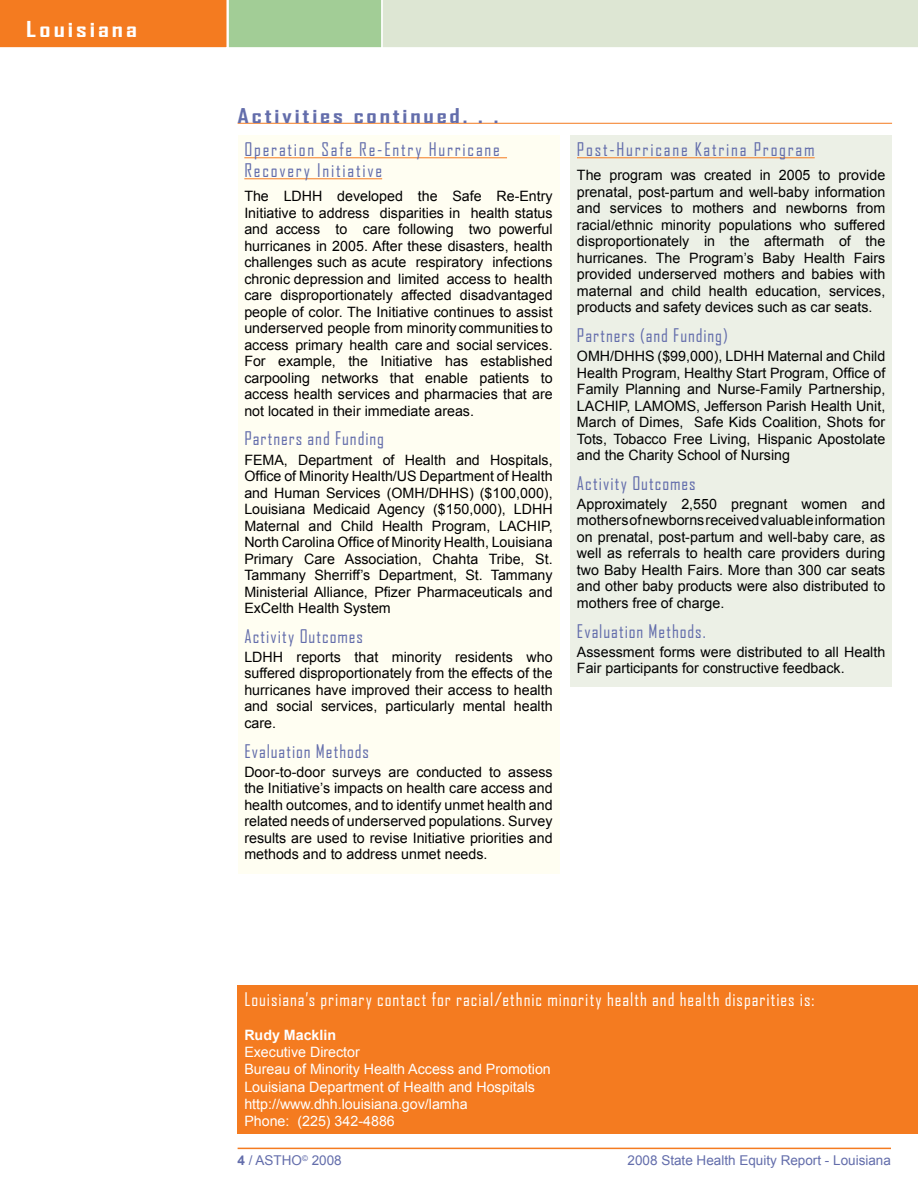
<style>
.page{position:relative;width:918px;height:1188px;background:#fff}
.page>*{position:absolute;margin:0;border:0;box-sizing:border-box;transform-origin:0 0}
.t1{font:700 21px "Agency FB";letter-spacing:.11em;color:#fff;scale:1.3 1}
.t2{font:700 19.5px "Agency FB";letter-spacing:.11em;color:#636dab;scale:1.3 1}
.t3{font:18px "Agency FB";letter-spacing:.065em;color:#636dab}
.t4{font:18px "Agency FB";letter-spacing:.05em;color:#fff}
.t5{font:18px/21px "Agency FB";letter-spacing:.1em;color:#636dab}
.t6{font:14.25px/16.5px "Arial";color:#000;text-align:justify}
.t7{font:14.25px/17.1px "Arial";color:#fff}
.t8{font:700 14.25px "Arial";color:#fff}
.t9{font:13.5px "Arial";color:#636dab}
.s1{font-weight:700}
</style>
<div class="page">
<svg style="left:0;top:0;width:918px;height:48px;background:#d9c89e"></svg>
<hr style="left:238px;top:1148px;width:653px;height:1px;background:#f47b20">
<div style="left:570px;top:135px;width:322px;height:551px;background:#ecf0e6"></div>
<hr style="left:577px;top:157px;width:238px;height:1px;background:#f47b20">
<div style="left:238px;top:135px;width:321px;height:739px;background:#fffef2"></div>
<hr style="left:244px;top:157px;width:263px;height:1px;background:#f47b20">
<hr style="left:244px;top:178px;width:138px;height:1px;background:#f47b20">
<div style="left:238px;top:986px;width:680px;height:148px;background:#f47b20"></div>
<hr style="left:238px;top:123px;width:654px;height:1px;background:#f47b20">
<h1 class="t1" style="left:26px;top:16px;width:87px">Louisiana</h1>
<h2 class="t2" style="left:238px;top:103px;width:202px">Activities continued. . .</h2>
<p class="t5" style="left:244px;top:138px;width:257px">Operation Safe Re-Entry Hurricane<br>Recovery Initiative</p>
<p class="t6" style="left:244px;top:188px;width:310px">The LDHH developed the Safe Re-Entry Initiative to address disparities in health status and access to care following two powerful hurricanes in 2005. After these disasters, health challenges such as acute respiratory infections chronic depression and limited access to health care disproportionately affected disadvantaged people of color. The Initiative continues to assist underserved people from minority communities to access primary health care and social services.<br>For example, the Initiative has established carpooling networks that enable patients to access health services and pharmacies that are not located in their immediate areas.</p>
<p class="t3" style="left:244px;top:428px;width:141px">Partners and Funding</p>
<p class="t6" style="left:244px;top:451px;width:310px">FEMA, Department of Health and Hospitals, Office of Minority Health/US Department of Health and Human Services (OMH/DHHS) ($100,000), Louisiana Medicaid Agency ($150,000), LDHH Maternal and Child Health Program, LACHIP, North Carolina Office of Minority Health, Louisiana Primary Care Association, Chahta Tribe, St.<br>Tammany Sherriff’s Department, St. Tammany Ministerial Alliance, Pfizer Pharmaceuticals and ExCelth Health System</p>
<p class="t3" style="left:244px;top:625px;width:120px">Activity Outcomes</p>
<p class="t6" style="left:244px;top:649px;width:310px">LDHH reports that minority residents who suffered disproportionately from the effects of the hurricanes have improved their access to health and social services, particularly mental health care.</p>
<p class="t3" style="left:244px;top:740px;width:126px">Evaluation Methods</p>
<p class="t6" style="left:244px;top:764px;width:310px">Door-to-door surveys are conducted to assess the Initiative’s impacts on health care access and health outcomes, and to identify unmet health and related needs of underserved populations. Survey results are used to revise Initiative priorities and methods and to address unmet needs.</p>
<p class="t5" style="left:577px;top:138px;width:239px">Post-Hurricane Katrina Program</p>
<p class="t6" style="left:577px;top:167px;width:310px">The program was created in 2005 to provide prenatal, post-partum and well-baby information and services to mothers and newborns from racial/ethnic minority populations who suffered disproportionately in the aftermath of the hurricanes. The Program’s Baby Health Fairs provided underserved mothers and babies with maternal and child health education, services, products and safety devices such as car seats.</p>
<p class="t3" style="left:577px;top:324px;width:152px">Partners (and Funding)</p>
<p class="t6" style="left:577px;top:348px;width:310px">OMH/DHHS ($99,000), LDHH Maternal and Child Health Program, Healthy Start Program, Office of Family Planning and Nurse-Family Partnership, LACHIP, LAMOMS, Jefferson Parish Health Unit, March of Dimes, Safe Kids Coalition, Shots for Tots, Tobacco Free Living, Hispanic Apostolate and the Charity School of Nursing</p>
<p class="t3" style="left:577px;top:472px;width:120px">Activity Outcomes</p>
<p class="t6" style="left:577px;top:496px;width:310px">Approximately 2,550 pregnant women and mothers of newborns received valuable information on prenatal, post-partum and well-baby care, as well as referrals to health care providers during two Baby Health Fairs. More than 300 car seats and other baby products were also distributed to mothers free of charge.</p>
<p class="t3" style="left:577px;top:620px;width:130px">Evaluation Methods.</p>
<p class="t6" style="left:577px;top:644px;width:310px">Assessment forms were distributed to all Health<br>Fair participants for constructive feedback.</p>
<p class="t4" style="left:244px;top:988px;width:572px">Louisiana’s primary contact for racial/ethnic minority health and health disparities is:</p>
<p class="t8" style="left:244px;top:1026px;width:93px">Rudy Macklin</p>
<p class="t7" style="left:244px;top:1044px;width:308px">Executive Director<br>Bureau of Minority Health Access and Promotion Louisiana Department of Health and Hospitals http://www.dhh.louisiana.gov/lamha<br>Phone: (225) 342-4886</p>
<p class="t9" style="left:238px;top:1152px;width:106px"><span class="s1">4</span> / ASTHO<sup>©</sup> 2008</p>
<p class="t9" style="left:628px;top:1152px;width:265px">2008 State Health Equity Report - Louisiana</p>
</div>
